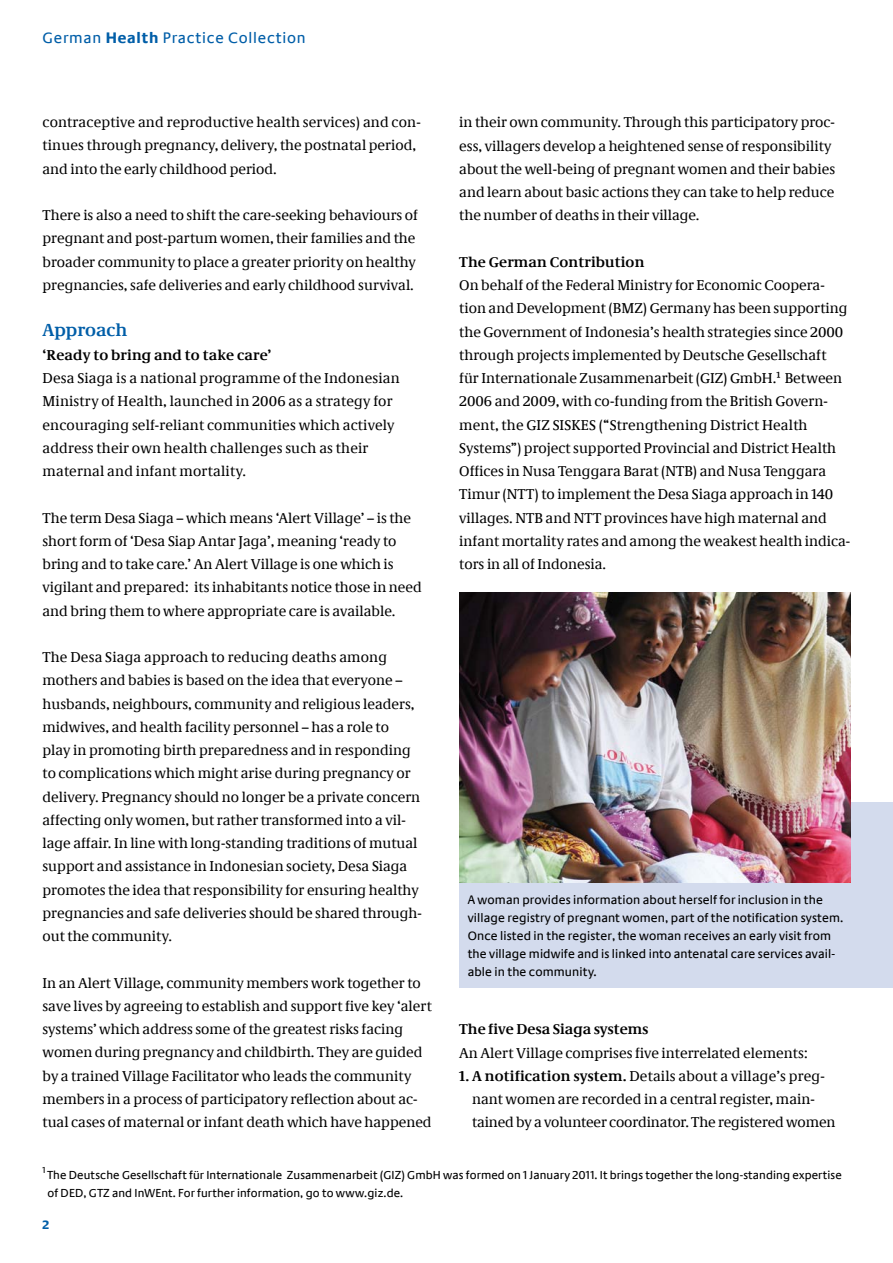
<style>
.page{position:relative;width:893px;height:1263px;background:#fff}
.page>*{position:absolute;margin:0;border:0;box-sizing:border-box;transform-origin:0 0}
.t1{font:700 18px "Neue Demos";color:#005ea8}
.t2{font:15.75px "Neue Praxis";letter-spacing:.05em;color:#005ea8}
.t3{font:14.7px/23.2px "Neue Demos";color:#000}
.t4{font:700 14.7px "Neue Demos";letter-spacing:.01em;color:#000}
.t5{font:12.75px/18px "Neue Praxis";letter-spacing:.01em;color:#000}
.t6{font:700 12.75px "Neue Praxis";color:#005ea8}
.t7{font:12px/18px "Neue Praxis";letter-spacing:.01em;color:#000}
.t8{font:9px "Neue Praxis";color:#000}
.s1{font-weight:700}
</style>
<div class="page">
<div style="left:459px;top:803px;width:434px;height:185px;background:#d3dbed"></div>
<img style="left:459px;top:593px;width:391px;height:290px">
<p class="t2" style="left:43px;top:28px;width:265px">German <span class="s1">Health</span> Practice Collection</p>
<p class="t3" style="left:43px;top:110px;width:380px">contraceptive and reproductive health services) and con&shy;tinues through pregnancy, delivery, the postnatal period, and into the early childhood period.</p>
<p class="t3" style="left:43px;top:203px;width:377px">There is also a need to shift the care-seeking behaviours of pregnant and post-partum women, their families and the broader community to place a greater priority on healthy pregnancies, safe deliveries and early childhood survival.</p>
<p class="t1" style="left:43px;top:320px;width:86px">Approach</p>
<p class="t4" style="left:43px;top:346px;width:230px">‘Ready to bring and to take care’</p>
<p class="t3" style="left:43px;top:366px;width:359px">Desa Siaga is a national programme of the Indonesian Ministry of Health, launched in 2006 as a strategy for encouraging self-reliant communities which actively address their own health challenges such as their maternal and infant mortality.</p>
<p class="t3" style="left:43px;top:506px;width:381px">The term Desa Siaga – which means ‘Alert Village’ – is the short form of ‘Desa Siap Antar Jaga’, meaning ‘ready to bring and to take care.’ An Alert Village is one which is vigilant and prepared: its inhabitants notice those in need and bring them to where appropriate care is available.</p>
<p class="t3" style="left:43px;top:645px;width:381px">The Desa Siaga approach to reducing deaths among mothers and babies is based on the idea that everyone – husbands, neighbours, community and religious leaders, midwives, and health facility personnel – has a role to<br>play in promoting birth preparedness and in responding to complications which might arise during pregnancy or delivery. Pregnancy should no longer be a private concern affecting only women, but rather transformed into a vil&shy;lage affair. In line with long-standing traditions of mutual support and assistance in Indonesian society, Desa Siaga promotes the idea that responsibility for ensuring healthy pregnancies and safe deliveries should be shared through&shy;out the community.</p>
<p class="t3" style="left:43px;top:971px;width:391px">In an Alert Village, community members work together to save lives by agreeing to establish and support five key ‘alert systems’ which address some of the greatest risks facing women during pregnancy and childbirth. They are guided by a trained Village Facilitator who leads the community members in a process of participatory reflection about ac&shy;tual cases of maternal or infant death which have happened</p>
<p class="t3" style="left:459px;top:111px;width:377px">in their own community. Through this participatory proc&shy;ess, villagers develop a heightened sense of responsibility about the well-being of pregnant women and their babies and learn about basic actions they can take to help reduce the number of deaths in their village.</p>
<p class="t4" style="left:459px;top:253px;width:187px">The German Contribution</p>
<p class="t3" style="left:459px;top:273px;width:393px">On behalf of the Federal Ministry for Economic Coopera&shy;tion and Development (BMZ) Germany has been supporting the Government of Indonesia’s health strategies since 2000 through projects implemented by Deutsche Gesellschaft<br>für Internationale Zusammenarbeit (GIZ) GmbH.¹Between 2006 and 2009, with co-funding from the British Govern&shy;ment, the GIZ SISKES (“Strengthening District Health Systems”) project supported Provincial and District Health Offices in Nusa Tenggara Barat (NTB) and Nusa Tenggara Timur (NTT) to implement the Desa Siaga approach in 140 villages. NTB and NTT provinces have high maternal and infant mortality rates and among the weakest health indica&shy;tors in all of Indonesia.</p>
<p class="t5" style="left:468px;top:890px;width:377px">A woman provides information about herself for inclusion in the village registry of pregnant women, part of the notification system.<br>Once listed in the register, the woman receives an early visit from the village midwife and is linked into antenatal care services avail&shy;able in the community.</p>
<p class="t4" style="left:459px;top:1020px;width:191px">The five Desa Siaga systems</p>
<p class="t3" style="left:459px;top:1041px;width:350px">An Alert Village comprises five interrelated elements:</p>
<p class="t3" style="left:472px;top:1064px;width:365px;text-indent:-13px"><span class="s1">1. A notification system.</span> Details about a village’s preg&shy;nant women are recorded in a central register, main&shy;tained by a volunteer coordinator. The registered women</p>
<p class="t8" style="left:43px;top:1164px;width:4px">1</p>
<p class="t7" style="left:47px;top:1165px;width:796px">The Deutsche Gesellschaft für Internationale Zusammenarbeit (GIZ) GmbH was formed on 1 January 2011. It brings together the long-standing expertise of DED, GTZ and InWEnt. For further information, go to www.giz.de.</p>
<p class="t6" style="left:43px;top:1217px;width:8px">2</p>
</div>
